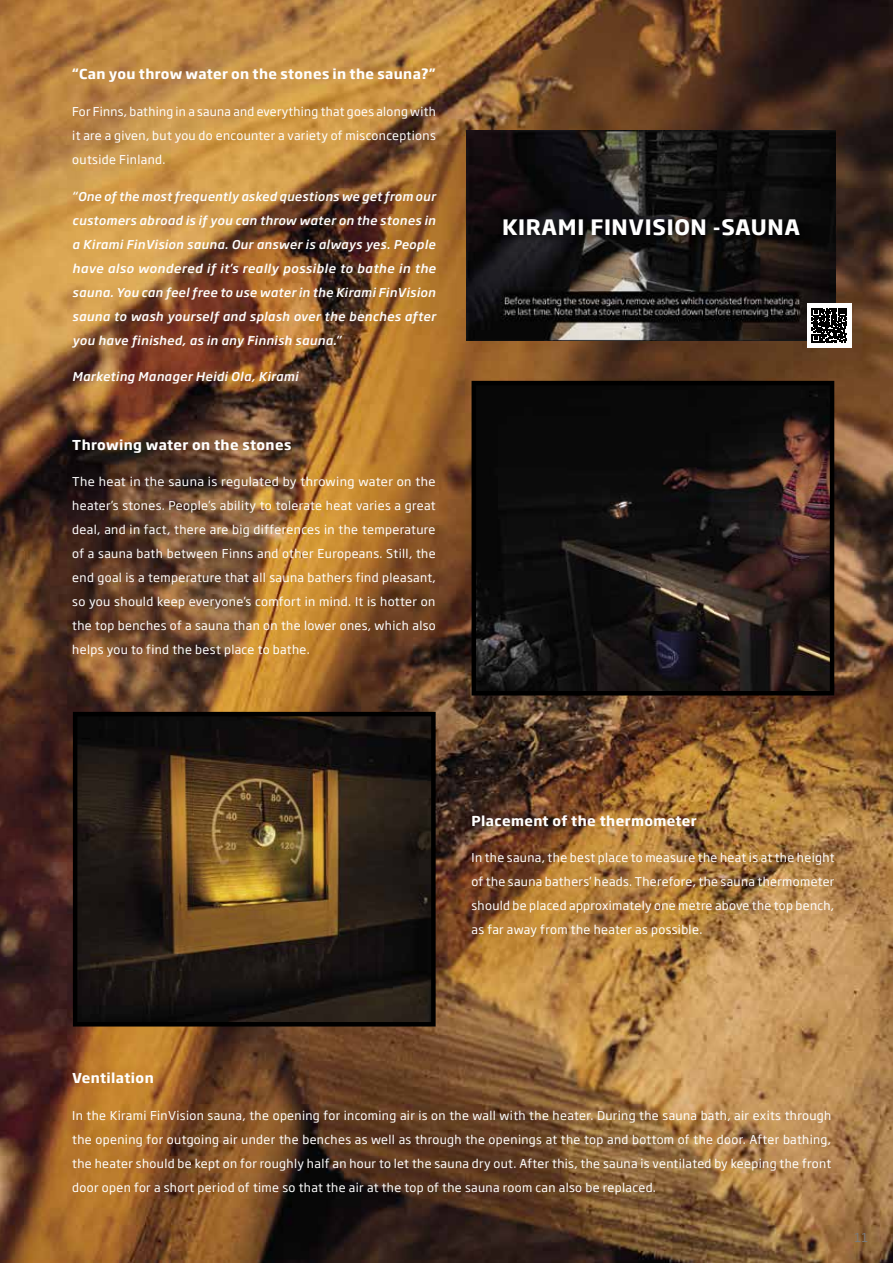
<style>
.page{position:relative;width:893px;height:1263px;background:#fff}
.page>*{position:absolute;margin:0;border:0;box-sizing:border-box;transform-origin:0 0}
.t1{font:700 21px "Soho Gothic Pro";letter-spacing:.03em;color:#fff}
.t2{font:700 13.5px "Soho Gothic Pro";letter-spacing:.03em;color:#fff}
.t3{font:12px/24px "Soho Gothic Pro";letter-spacing:.03em;color:#fff;text-align:justify}
.t4{font:italic 500 12px/24px "Soho Gothic Pro";letter-spacing:.03em;color:#fff;text-align:justify}
.t5{font:12px "Soho Gothic Pro";color:#7c7c7c}
</style>
<div class="page">
<img style="left:0;top:0;width:893px;height:1263px">
<img style="left:477px;top:386px;width:352px;height:304px">
<div style="left:472px;top:381px;width:362px;height:314px;border:4px solid #000"></div>
<img style="left:78px;top:717px;width:353px;height:304px">
<div style="left:73px;top:712px;width:363px;height:314px;border:4px solid #000"></div>
<img style="left:467px;top:131px;width:369px;height:209px">
<div style="left:807px;top:303px;width:44px;height:44px;background:#fff"></div>
<svg style="left:812px;top:308px;width:34px;height:35px"></svg>
<div style="left:498px;top:213px;width:313px;height:34px;background:#000;opacity:.75"></div>
<p class="t2" style="left:72px;top:63px;width:365px">“Can you throw water on the stones in the sauna?”</p>
<p class="t3" style="left:72px;top:99px;width:365px">For Finns, bathing in a sauna and everything that goes along with it are a given, but you do encounter a variety of misconceptions outside Finland.</p>
<p class="t4" style="left:72px;top:183px;width:365px">“One of the most frequently asked questions we get from our customers abroad is if you can throw water on the stones in a Kirami FinVision sauna. Our answer is always yes. People have also wondered if it’s really possible to bathe in the sauna. You can feel free to use water in the Kirami FinVision sauna to wash yourself and splash over the benches after you have finished, as in any Finnish sauna.”</p>
<p class="t4" style="left:72px;top:364px;width:228px">Marketing Manager Heidi Ola, Kirami</p>
<p class="t2" style="left:72px;top:434px;width:221px">Throwing water on the stones</p>
<p class="t3" style="left:72px;top:469px;width:365px">The heat in the sauna is regulated by throwing water on the heater’s stones. People’s ability to tolerate heat varies a great deal, and in fact, there are big differences in the temperature of a sauna bath between Finns and other Europeans. Still, the end goal is a temperature that all sauna bathers find pleasant, so you should keep everyone’s comfort in mind. It is hotter on the top benches of a sauna than on the lower ones, which also helps you to find the best place to bathe.</p>
<h1 class="t1" style="left:502px;top:211px;width:299px">KIRAMI FINVISION -SAUNA</h1>
<p class="t2" style="left:472px;top:810px;width:227px">Placement of the thermometer</p>
<p class="t3" style="left:472px;top:845px;width:364px">In the sauna, the best place to measure the heat is at the height of the sauna bathers’ heads. Therefore, the sauna thermometer should be placed approximately one metre above the top bench, as far away from the heater as possible.</p>
<p class="t2" style="left:72px;top:1068px;width:83px">Ventilation</p>
<p class="t3" style="left:72px;top:1103px;width:760px">In the Kirami FinVision sauna, the opening for incoming air is on the wall with the heater. During the sauna bath, air exits through the opening for outgoing air under the benches as well as through the openings at the top and bottom of the door. After bathing, the heater should be kept on for roughly half an hour to let the sauna dry out. After this, the sauna is ventilated by keeping the front door open for a short period of time so that the air at the top of the sauna room can also be replaced.</p>
<p class="t5" style="left:851px;top:1228px;width:19px">1111</p>
</div>
